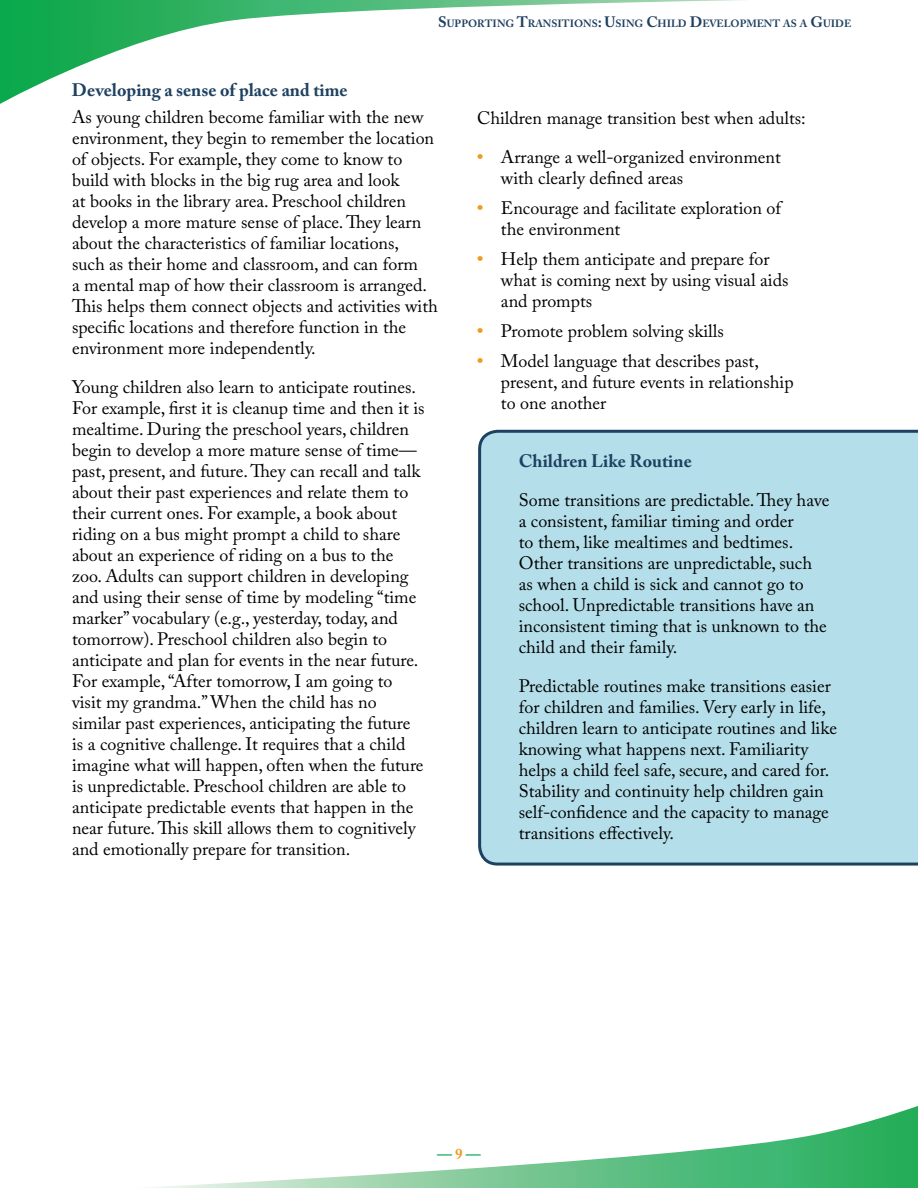
<style>
.page{position:relative;width:918px;height:1188px;background:#fff}
.page>*{position:absolute;margin:0;border:0;box-sizing:border-box;transform-origin:0 0}
.t1{font:18px/21px "Adobe Caslon Pro";color:#000}
.t2{font:700 18px "Adobe Caslon Pro";color:#1f4161}
.t3{font:700 15px "Adobe Caslon Pro";color:#03a94e}
.t4{font:700 10.5px "Adobe Caslon Pro";color:#1f4161}
.s1{font-size:15px}
.s2{font-weight:700;color:#f09b1f}
.s3{color:#f09b1f}
</style>
<div class="page">
<svg style="left:0;top:0;width:743px;height:104px"></svg>
<svg style="left:151px;top:1106px;width:767px;height:82px"></svg>
<div style="left:478px;top:430px;width:440px;height:436px;background:#b4dee9"></div>
<h4 class="t2" style="left:72px;top:79px;width:277px">Developing a sense of place and time</h4>
<p class="t4" style="left:438px;top:17px;width:415px"><span class="s1">S</span>UPPORTING <span class="s1">T</span>RANSITIONS<span class="s1">: U</span>SING <span class="s1">C</span>HILD <span class="s1">D</span>EVELOPMENT AS A <span class="s1">G</span>UIDE</p>
<p class="t1" style="left:72px;top:106px;width:367px">As young children become familiar with the new environment, they begin to remember the location of objects. For example, they come to know to build with blocks in the big rug area and look<br>at books in the library area. Preschool children develop a more mature sense of place. They learn about the characteristics of familiar locations,<br>such as their home and classroom, and can form<br>a mental map of how their classroom is arranged.<br>This helps them connect objects and activities with specific locations and therefore function in the environment more independently.</p>
<p class="t1" style="left:72px;top:377px;width:354px">Young children also learn to anticipate routines.<br>For example, first it is cleanup time and then it is mealtime. During the preschool years, children begin to develop a more mature sense of time— past, present, and future. They can recall and talk about their past experiences and relate them to their current ones. For example, a book about riding on a bus might prompt a child to share about an experience of riding on a bus to the zoo. Adults can support children in developing and using their sense of time by modeling “time marker” vocabulary (e.g., yesterday, today, and tomorrow). Preschool children also begin to anticipate and plan for events in the near future.<br>For example, “After tomorrow, I am going to visit my grandma.” When the child has no similar past experiences, anticipating the future is a cognitive challenge. It requires that a child imagine what will happen, often when the future is unpredictable. Preschool children are able to anticipate predictable events that happen in the near future. This skill allows them to cognitively and emotionally prepare for transition.</p>
<p class="t1" style="left:477px;top:107px;width:330px">Children manage transition best when adults:</p>
<p class="t1" style="left:501px;top:146px;width:281px;text-indent:-24px"><span class="s2">•</span> Arrange a well-organized environment with clearly defined areas</p>
<p class="t1" style="left:501px;top:197px;width:282px;text-indent:-24px"><span class="s2">•</span> Encourage and facilitate exploration of the environment</p>
<p class="t1" style="left:501px;top:248px;width:289px;text-indent:-24px"><span class="s2">•</span> Help them anticipate and prepare for what is coming next by using visual aids and prompts</p>
<p class="t1" style="left:477px;top:320px;width:248px"><span class="s2">•</span> Promote problem solving skills</p>
<p class="t1" style="left:501px;top:350px;width:294px;text-indent:-24px"><span class="s2">•</span> Model language that describes past, present, and future events in relationship to one another</p>
<h4 class="t2" style="left:519px;top:451px;width:175px">Children Like Routine</h4>
<p class="t1" style="left:519px;top:490px;width:312px">Some transitions are predictable. They have a consistent, familiar timing and order<br>to them, like mealtimes and bedtimes.<br>Other transitions are unpredictable, such as when a child is sick and cannot go to school. Unpredictable transitions have an inconsistent timing that is unknown to the child and their family.</p>
<p class="t1" style="left:519px;top:676px;width:320px">Predictable routines make transitions easier for children and families. Very early in life, children learn to anticipate routines and like knowing what happens next. Familiarity helps a child feel safe, secure, and cared for.<br>Stability and continuity help children gain self-confidence and the capacity to manage transitions effectively.</p>
<p class="t3" style="left:437px;top:1145px;width:45px">— <span class="s3">9</span> —</p>
</div>
